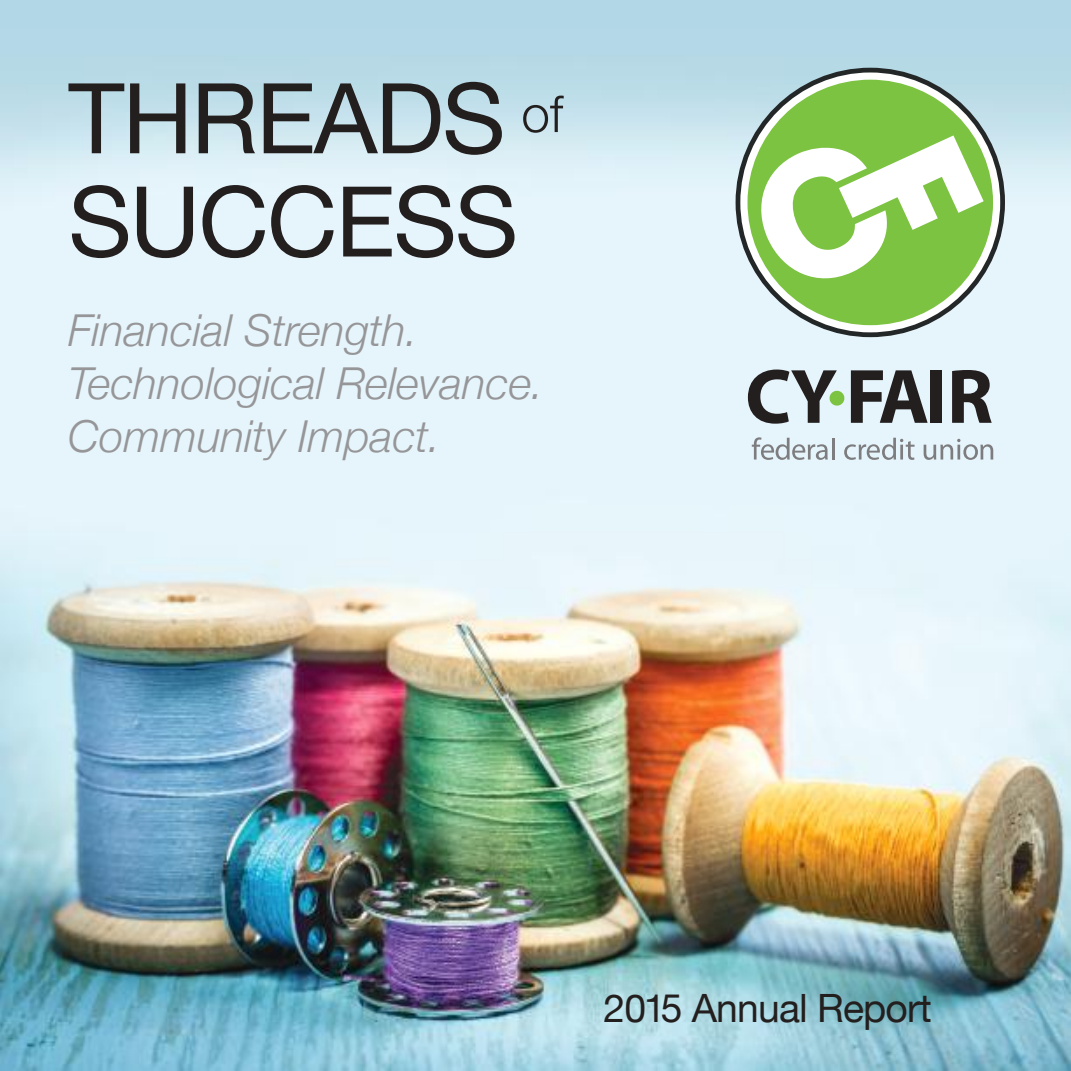
<style>
.page{position:relative;width:1071px;height:1071px;background:#fff}
.page>*{position:absolute;margin:0;border:0;box-sizing:border-box;transform-origin:0 0}
.t1{font:97.83px/103.2px "Helvetica Neue";letter-spacing:-.02em;color:#241f1f}
.t2{font:italic 300 44.1px/52.9px "Helvetica Neue";color:#969698}
.t3{font:39.02px "Helvetica Neue";letter-spacing:-.02em;color:#241f1f}
</style>
<div class="page">
<img style="left:0;top:0;width:1071px;height:1071px">
<svg style="left:748px;top:370px;width:96px;height:54px"></svg>
<svg style="left:851px;top:370px;width:77px;height:53px"></svg>
<div style="left:930px;top:370px;width:12px;height:53px;background:#241f1f"></div>
<svg style="left:952px;top:370px;width:40px;height:53px"></svg>
<svg style="left:752px;top:437px;width:76px;height:23px"></svg>
<hr style="left:832px;top:438px;width:2px;height:22px;background:#7d7c7e">
<svg style="left:844px;top:438px;width:71px;height:22px"></svg>
<svg style="left:924px;top:439px;width:69px;height:21px"></svg>
<svg style="left:736px;top:68px;width:269px;height:269px"></svg>
<div style="left:747px;top:80px;width:246px;height:245px;background:#7bc341;border-radius:50%"></div>
<svg style="left:753px;top:135px;width:231px;height:153px"></svg>
<h1 class="t1" style="left:68px;top:65px;width:496px">THREADS <sup>of<br></sup>SUCCESS</h1>
<p class="t2" style="left:68px;top:304px;width:477px">Financial Strength.<br>Technological Relevance.<br>Community Impact.</p>
<p class="t3" style="left:603px;top:985px;width:330px">2015 Annual Report</p>
</div>
